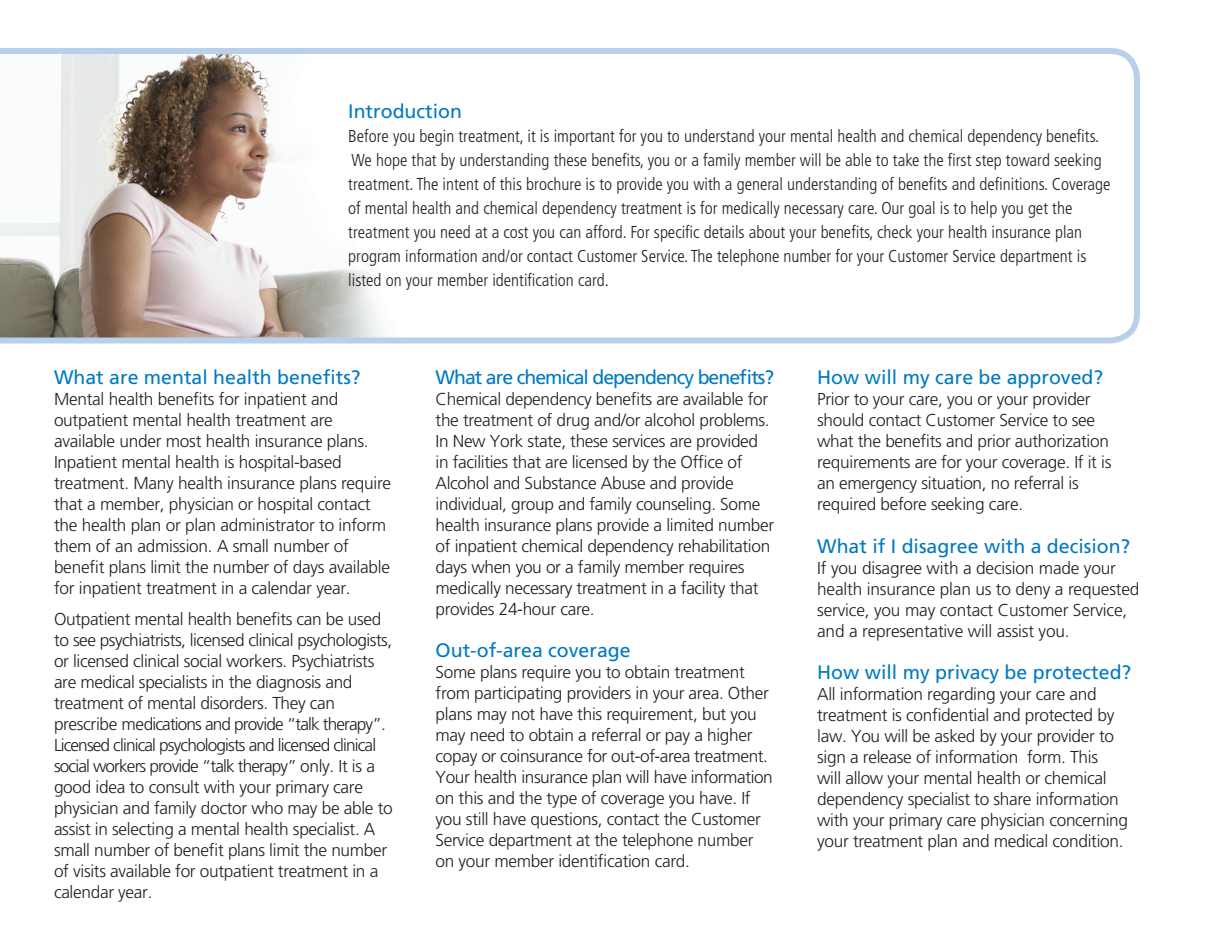
<style>
.page{position:relative;width:1215px;height:945px;background:#fff}
.page>*{position:absolute;margin:0;border:0;box-sizing:border-box;transform-origin:0 0}
.t1{font:19.5px "Frutiger";color:#0079c2}
.t2{font:19.5px "Frutiger";letter-spacing:-.05em;color:#0079c2}
.t3{font:300 17.25px/21px "Frutiger";letter-spacing:-.02em;color:#231f20}
.t4{font:300 condensed 17.25px/24px "Frutiger";color:#231f20}
</style>
<div class="page">
<svg style="left:0;top:48px;width:1140px;height:296px"></svg>
<h2 class="t1" style="left:348px;top:100px;width:115px">Introduction</h2>
<p class="t4" style="left:348px;top:124px;width:764px">Before you begin treatment, it is important for you to understand your mental health and chemical dependency benefits.<br>We hope that by understanding these benefits, you or a family member will be able to take the first step toward seeking treatment. The intent of this brochure is to provide you with a general understanding of benefits and definitions. Coverage of mental health and chemical dependency treatment is for medically necessary care. Our goal is to help you get the treatment you need at a cost you can afford. For specific details about your benefits, check your health insurance plan program information and/or contact Customer Service. The telephone number for your Customer Service department is listed on your member identification card.</p>
<h2 class="t1" style="left:54px;top:366px;width:308px">What are mental health benefits?</h2>
<p class="t3" style="left:54px;top:389px;width:339px">Mental health benefits for inpatient and outpatient mental health treatment are available under most health insurance plans.<br>Inpatient mental health is hospital-based treatment. Many health insurance plans require that a member, physician or hospital contact the health plan or plan administrator to inform them of an admission. A small number of benefit plans limit the number of days available for inpatient treatment in a calendar year.</p>
<p class="t3" style="left:54px;top:609px;width:340px">Outpatient mental health benefits can be used to see psychiatrists, licensed clinical psychologists, or licensed clinical social workers. Psychiatrists are medical specialists in the diagnosis and treatment of mental disorders. They can prescribe medications and provide “talk therapy”.<br>Licensed clinical psychologists and licensed clinical social workers provide “talk therapy” only. It is a good idea to consult with your primary care physician and family doctor who may be able to assist in selecting a mental health specialist. A small number of benefit plans limit the number of visits available for outpatient treatment in a calendar year.</p>
<h2 class="t2" style="left:436px;top:366px;width:340px">What are chemical dependency benefits?</h2>
<p class="t3" style="left:436px;top:389px;width:340px">Chemical dependency benefits are available for the treatment of drug and/or alcohol problems.<br>In New York state, these services are provided in facilities that are licensed by the Office of Alcohol and Substance Abuse and provide individual, group and family counseling. Some health insurance plans provide a limited number of inpatient chemical dependency rehabilitation days when you or a family member requires medically necessary treatment in a facility that provides 24-hour care.</p>
<h2 class="t1" style="left:436px;top:639px;width:197px">Out-of-area coverage</h2>
<p class="t3" style="left:436px;top:662px;width:339px">Some plans require you to obtain treatment from participating providers in your area. Other plans may not have this requirement, but you may need to obtain a referral or pay a higher copay or coinsurance for out-of-area treatment.<br>Your health insurance plan will have information on this and the type of coverage you have. If you still have questions, contact the Customer Service department at the telephone number on your member identification card.</p>
<h2 class="t1" style="left:817px;top:366px;width:288px">How will my care be approved?</h2>
<p class="t3" style="left:817px;top:389px;width:296px">Prior to your care, you or your provider should contact Customer Service to see what the benefits and prior authorization requirements are for your coverage. If it is an emergency situation, no referral is required before seeking care.</p>
<h2 class="t1" style="left:817px;top:534px;width:315px">What if I disagree with a decision?</h2>
<p class="t3" style="left:817px;top:557px;width:324px">If you disagree with a decision made your health insurance plan us to deny a requested service, you may contact Customer Service, and a representative will assist you.</p>
<h2 class="t1" style="left:817px;top:661px;width:316px">How will my privacy be protected?</h2>
<p class="t3" style="left:817px;top:684px;width:312px">All information regarding your care and treatment is confidential and protected by law. You will be asked by your provider to sign a release of information form. This<br>will allow your mental health or chemical dependency specialist to share information with your primary care physician concerning your treatment plan and medical condition.</p>
</div>
